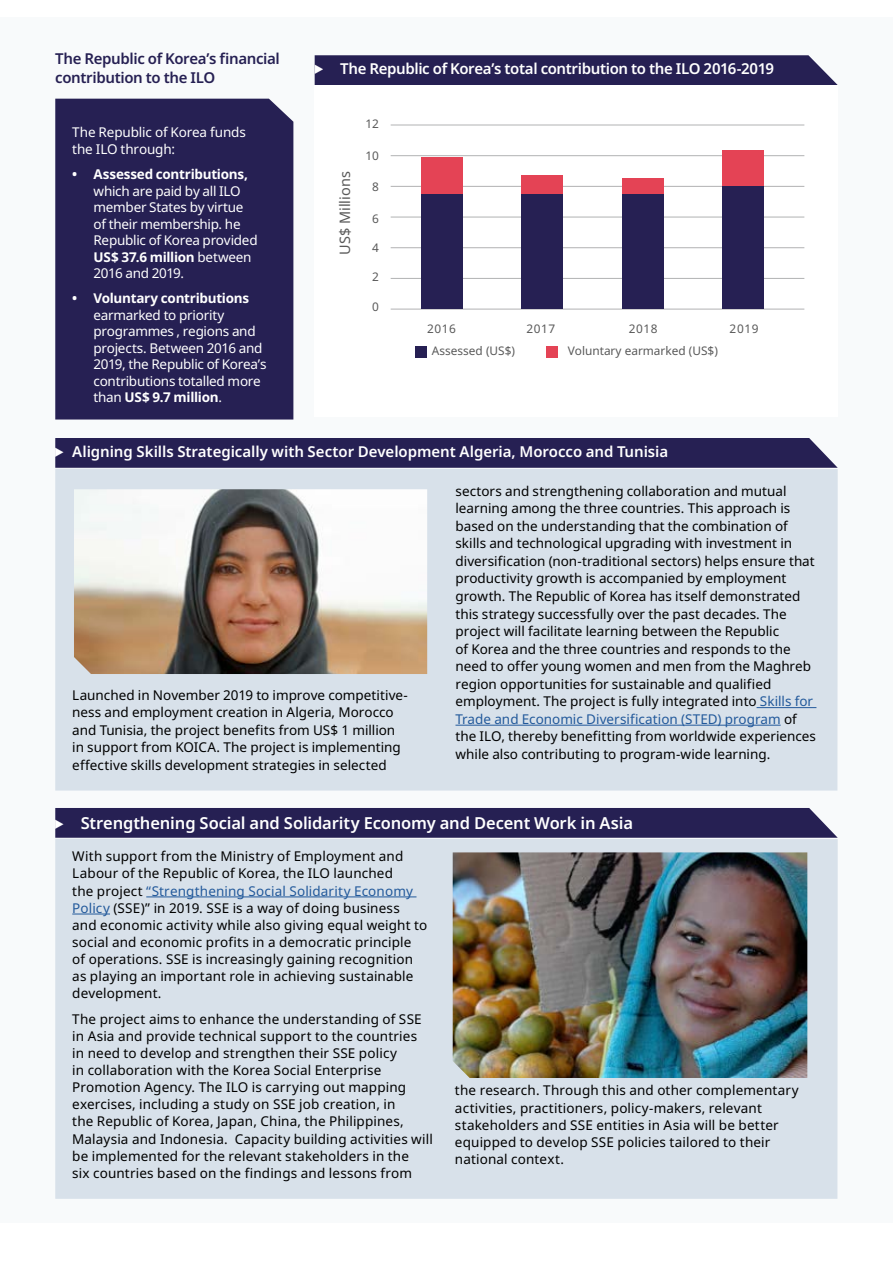
<style>
.page{position:relative;width:893px;height:1263px;background:#fff}
.page>*{position:absolute;margin:0;border:0;box-sizing:border-box;transform-origin:0 0}
.t1{font:600 16.5px "Noto Sans";letter-spacing:-.01em;color:#fff}
.t2{font:600 15px "Noto Sans";letter-spacing:-.01em;color:#fff}
.t3{font:600 15px/19.5px "Noto Sans";letter-spacing:-.025em;color:#262053}
.t4{font:14.55px "Noto Sans";color:#595959}
.t5{font:13.5px/17.1px "Noto Sans";letter-spacing:.005em;color:#000}
.t6{font:13.5px/16.5px "Noto Sans";letter-spacing:-.02em;color:#fff}
.t7{font:700 13.5px "Noto Sans";letter-spacing:-.02em;color:#fff}
.t8{font:11.85px "Noto Sans";color:#595959}
.s1{font-weight:700}
.s2{color:#22599b}
</style>
<div class="page">
<div style="left:0;top:17px;width:893px;height:1206px;background:#f8fafb"></div>
<div style="left:55px;top:838px;width:783px;height:361px;background:#d8e1ea"></div>
<hr style="left:146px;top:896px;width:270px;height:1px;background:#22599b">
<hr style="left:72px;top:914px;width:38px;height:1px;background:#22599b">
<div style="left:55px;top:469px;width:783px;height:321px;background:#d8e1ea"></div>
<hr style="left:756px;top:707px;width:60px;height:1px;background:#22599b">
<hr style="left:455px;top:725px;width:326px;height:1px;background:#22599b">
<div style="left:55px;top:99px;width:238px;height:320px;background:#262053"></div>
<div style="left:315px;top:85px;width:523px;height:332px;background:#fff"></div>
<hr style="left:391px;top:125px;width:413px;height:1px;background:#b1b2b3">
<hr style="left:391px;top:155px;width:413px;height:1px;background:#b1b2b3">
<hr style="left:391px;top:186px;width:413px;height:1px;background:#b1b2b3">
<hr style="left:391px;top:217px;width:413px;height:1px;background:#b1b2b3">
<hr style="left:391px;top:247px;width:413px;height:1px;background:#b1b2b3">
<hr style="left:391px;top:278px;width:413px;height:1px;background:#b1b2b3">
<hr style="left:391px;top:309px;width:413px;height:1px;background:#b1b2b3">
<div style="left:421px;top:194px;width:41px;height:115px;background:#262053"></div>
<div style="left:421px;top:158px;width:41px;height:36px;background:#e44355"></div>
<div style="left:522px;top:194px;width:41px;height:115px;background:#262053"></div>
<div style="left:522px;top:176px;width:41px;height:18px;background:#e44355"></div>
<div style="left:623px;top:194px;width:41px;height:115px;background:#262053"></div>
<div style="left:623px;top:178px;width:41px;height:16px;background:#e44355"></div>
<div style="left:723px;top:186px;width:41px;height:123px;background:#262053"></div>
<div style="left:723px;top:150px;width:41px;height:36px;background:#e44355"></div>
<div style="left:415px;top:346px;width:12px;height:12px;background:#262053"></div>
<div style="left:546px;top:346px;width:11px;height:12px;background:#e44355"></div>
<img style="left:74px;top:489px;width:353px;height:185px">
<img style="left:453px;top:852px;width:354px;height:226px">
<div style="left:315px;top:55px;width:523px;height:30px;background:#262053"></div>
<div style="left:55px;top:438px;width:783px;height:30px;background:#262053"></div>
<div style="left:55px;top:808px;width:783px;height:30px;background:#262053"></div>
<p class="t3" style="left:55px;top:49px;width:226px">The Republic of Korea’s financial contribution to the ILO</p>
<p class="t6" style="left:72px;top:124px;width:175px;line-height:17.5px">The Republic of Korea funds the ILO through:</p>
<p class="t7" style="left:72px;top:165px;width:177px">• Assessed contributions,</p>
<p class="t6" style="left:94px;top:183px;width:166px">which are paid by all ILO member States by virtue of their membership. he<br>Republic of Korea provided<br><span class="s1">US$ 37.6 million</span> between<br>2016 and 2019.</p>
<p class="t7" style="left:72px;top:289px;width:178px">• Voluntary contributions</p>
<p class="t6" style="left:94px;top:307px;width:174px">earmarked to priority programmes , regions and projects. Between 2016 and<br>2019, the Republic of Korea’s contributions totalled more than <span class="s1">US$ 9.7 million</span>.</p>
<p class="t2" style="left:340px;top:58px;width:435px">The Republic of Korea’s total contribution to the ILO 2016-2019</p>
<p class="t4" style="left:335px;top:255px;width:85px;rotate:-90deg">US$ Millions</p>
<p class="t8" style="left:365px;top:115px;width:15px">12</p>
<p class="t8" style="left:365px;top:148px;width:15px">10</p>
<p class="t8" style="left:372px;top:178px;width:8px">8</p>
<p class="t8" style="left:372px;top:210px;width:8px">6</p>
<p class="t8" style="left:372px;top:239px;width:8px">4</p>
<p class="t8" style="left:372px;top:268px;width:8px">2</p>
<p class="t8" style="left:372px;top:299px;width:8px">0</p>
<p class="t8" style="left:427px;top:321px;width:30px">2016</p>
<p class="t8" style="left:526px;top:321px;width:30px">2017</p>
<p class="t8" style="left:629px;top:321px;width:30px">2018</p>
<p class="t8" style="left:730px;top:321px;width:30px">2019</p>
<p class="t8" style="left:432px;top:343px;width:85px">Assessed (US$)</p>
<p class="t8" style="left:568px;top:343px;width:152px">Voluntary earmarked (US$)</p>
<p class="t2" style="left:72px;top:441px;width:597px">Aligning Skills Strategically with Sector Development Algeria, Morocco and Tunisia</p>
<p class="t5" style="left:72px;top:686px;width:337px;line-height:17.5px">Launched in November 2019 to improve competitive&shy;ness and employment creation in Algeria, Morocco and Tunisia, the project benefits from US$ 1 million in support from KOICA. The project is implementing effective skills development strategies in selected</p>
<p class="t5" style="left:455px;top:482px;width:362px;line-height:17.5px">sectors and strengthening collaboration and mutual learning among the three countries. This approach is based on the understanding that the combination of skills and technological upgrading with investment in diversification (non-traditional sectors) helps ensure that productivity growth is accompanied by employment growth. The Republic of Korea has itself demonstrated this strategy successfully over the past decades. The project will facilitate learning between the Republic<br>of Korea and the three countries and responds to the need to offer young women and men from the Maghreb region opportunities for sustainable and qualified employment. The project is fully integrated into <span class="s2">Skills for Trade and Economic Diversification (STED) program</span> of the ILO, thereby benefitting from worldwide experiences while also contributing to program-wide learning.</p>
<p class="t1" style="left:81px;top:812px;width:554px">Strengthening Social and Solidarity Economy and Decent Work in Asia</p>
<p class="t5" style="left:72px;top:848px;width:356px">With support from the Ministry of Employment and Labour of the Republic of Korea, the ILO launched<br>the project <span class="s2">“Strengthening Social Solidarity Economy Policy</span> (SSE)” in 2019. SSE is a way of doing business and economic activity while also giving equal weight to social and economic profits in a democratic principle of operations. SSE is increasingly gaining recognition as playing an important role in achieving sustainable development.</p>
<p class="t5" style="left:72px;top:1011px;width:362px">The project aims to enhance the understanding of SSE in Asia and provide technical support to the countries<br>in need to develop and strengthen their SSE policy<br>in collaboration with the Korea Social Enterprise Promotion Agency. The ILO is carrying out mapping exercises, including a study on SSE job creation, in<br>the Republic of Korea, Japan, China, the Philippines, Malaysia and Indonesia. Capacity building activities will be implemented for the relevant stakeholders in the<br>six countries based on the findings and lessons from</p>
<p class="t5" style="left:455px;top:1082px;width:345px">the research. Through this and other complementary activities, practitioners, policy-makers, relevant stakeholders and SSE entities in Asia will be better equipped to develop SSE policies tailored to their national context.</p>
</div>
